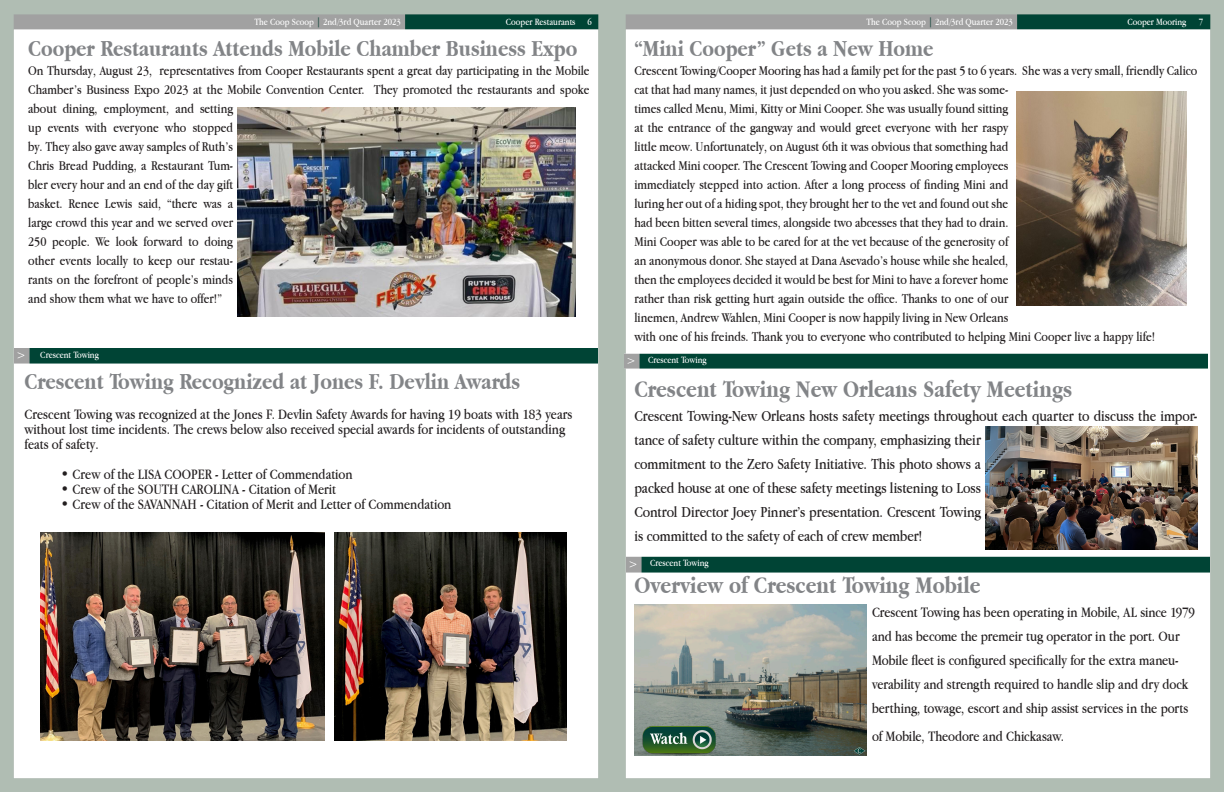
<style>
.page{position:relative;width:1224px;height:792px;background:#fff}
.page>*{position:absolute;margin:0;border:0;box-sizing:border-box;transform-origin:0 0}
.t1{font:700 25px "Apple Garamond";color:#828487}
.t2{font:700 24px "Apple Garamond";color:#828487}
.t3{font:16px/24px "Apple Garamond";letter-spacing:-.005em;color:#231f20}
.t4{font:15px/24px "Apple Garamond";color:#231f20}
.t5{font:14px/19px "Apple Garamond";color:#231f20}
.t6{font:10px "Apple Garamond";color:#fff}
.s1{color:#0b4036}
</style>
<div class="page">
<img style="left:0;top:0;width:1224px;height:792px">
<img style="left:238px;top:107px;width:338px;height:209px">
<img style="left:40px;top:532px;width:284px;height:209px">
<img style="left:334px;top:532px;width:233px;height:209px">
<img style="left:1017px;top:91px;width:169px;height:215px">
<img style="left:14px;top:348px;width:584px;height:16px">
<img style="left:624px;top:353px;width:584px;height:16px">
<img style="left:985px;top:427px;width:212px;height:122px">
<img style="left:634px;top:605px;width:232px;height:151px">
<img style="left:638px;top:726px;width:81px;height:30px">
<div style="left:626px;top:557px;width:584px;height:15px;background:#004435"></div>
<p class="t6" style="left:255px;top:16px;width:148px">The Coop Scoop <span class="s1">|</span> 2nd/3rd Quarter 2023</p>
<p class="t6" style="left:506px;top:16px;width:71px">Cooper Restaurants</p>
<p class="t6" style="left:587px;top:16px;width:6px">6</p>
<p class="t2" style="left:28px;top:35px;width:551px">Cooper Restaurants Attends Mobile Chamber Business Expo</p>
<p class="t5" style="left:28px;top:61px;width:563px">On Thursday, August 23, representatives from Cooper Restaurants spent a great day participating in the Mobile Chamber’s Business Expo 2023 at the Mobile Convention Center. They promoted the restaurants and spoke about dining, employment, and setting<br>up events with everyone who stopped<br>by. They also gave away samples of Ruth’s<br>Chris Bread Pudding, a Restaurant Tum-<br>bler every hour and an end of the day gift<br>basket. Renee Lewis said, “there was a<br>large crowd this year and we served over<br>250 people. We look forward to doing<br>other events locally to keep our restau-<br>rants on the forefront of people’s minds<br>and show them what we have to offer!”</p>
<p class="t6" style="left:40px;top:349px;width:60px">Crescent Towing</p>
<p class="t2" style="left:24px;top:368px;width:497px">Crescent Towing Recognized at Jones F. Devlin Awards</p>
<p class="t4" style="left:24px;top:406px;width:549px;line-height:15px">Crescent Towing was recognized at the Jones F. Devlin Safety Awards for having 19 boats with 183 years without lost time incidents. The crews below also received special awards for incidents of outstanding feats of safety.</p>
<p class="t4" style="left:60px;top:462px;width:294px">• Crew of the LISA COOPER - Letter of Commendation</p>
<p class="t4" style="left:60px;top:477px;width:277px">• Crew of the SOUTH CAROLINA - Citation of Merit</p>
<p class="t4" style="left:60px;top:492px;width:392px">• Crew of the SAVANNAH - Citation of Merit and Letter of Commendation</p>
<p class="t6" style="left:867px;top:16px;width:148px">The Coop Scoop <span class="s1">|</span> 2nd/3rd Quarter 2023</p>
<p class="t6" style="left:1127px;top:16px;width:60px">Cooper Mooring</p>
<p class="t2" style="left:634px;top:35px;width:301px">“Mini Cooper” Gets a New Home</p>
<p class="t5" style="left:634px;top:61px;width:565px">Crescent Towing/Cooper Mooring has had a family pet for the past 5 to 6 years. She was a very small, friendly Calico cat that had many names, it just depended on who you asked. She was some-<br>times called Menu, Mimi, Kitty or Mini Cooper. She was usually found sitting<br>at the entrance of the gangway and would greet everyone with her raspy<br>little meow. Unfortunately, on August 6th it was obvious that something had<br>attacked Mini cooper. The Crescent Towing and Cooper Mooring employees<br>immediately stepped into action. After a long process of finding Mini and<br>luring her out of a hiding spot, they brought her to the vet and found out she<br>had been bitten several times, alongside two abcesses that they had to drain.<br>Mini Cooper was able to be cared for at the vet because of the generosity of<br>an anonymous donor. She stayed at Dana Asevado’s house while she healed,<br>then the employees decided it would be best for Mini to have a forever home<br>rather than risk getting hurt again outside the office. Thanks to one of our<br>linemen, Andrew Wahlen, Mini Cooper is now happily living in New Orleans<br>with one of his freinds. Thank you to everyone who contributed to helping Mini Cooper live a happy life!</p>
<p class="t1" style="left:634px;top:376px;width:439px">Crescent Towing New Orleans Safety Meetings</p>
<p class="t3" style="left:634px;top:404px;width:565px">Crescent Towing-New Orleans hosts safety meetings throughout each quarter to discuss the impor&shy;tance of safety culture within the company, emphasizing their<br>commitment to the Zero Safety Initiative. This photo shows a<br>packed house at one of these safety meetings listening to Loss<br>Control Director Joey Pinner’s presentation. Crescent Towing<br>is committed to the safety of each of crew member!</p>
<p class="t1" style="left:634px;top:572px;width:348px">Overview of Crescent Towing Mobile</p>
<p class="t4" style="left:872px;top:600px;width:325px">Crescent Towing has been operating in Mobile, AL since 1979 and has become the premeir tug operator in the port. Our Mobile fleet is configured specifically for the extra maneu&shy;verability and strength required to handle slip and dry dock berthing, towage, escort and ship assist services in the ports</p>
<p class="t4" style="left:872px;top:724px;width:193px">of Mobile, Theodore and Chickasaw.</p>
<p class="t6" style="left:1199px;top:16px;width:6px">7</p>
<p class="t6" style="left:648px;top:354px;width:60px">Crescent Towing</p>
<p class="t6" style="left:650px;top:557px;width:60px">Crescent Towing</p>
</div>
